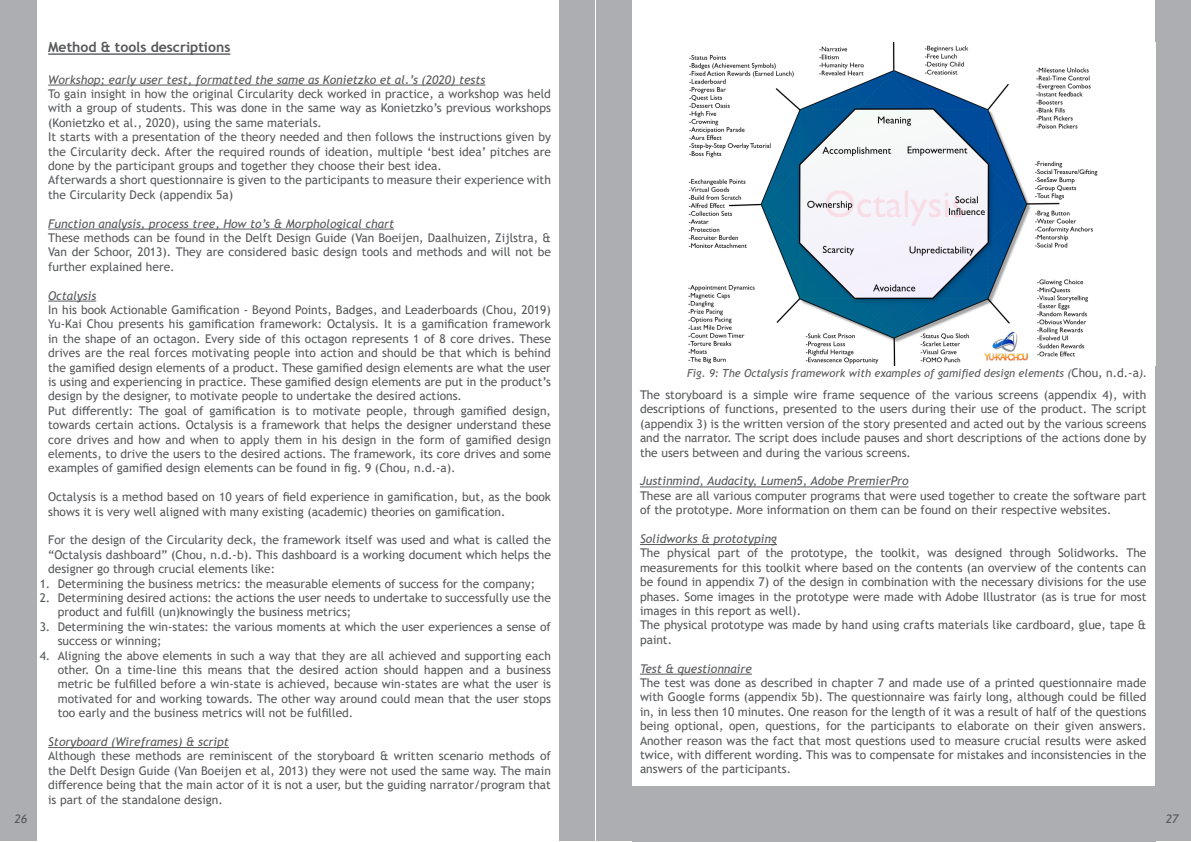
<style>
.page{position:relative;width:1191px;height:842px;background:#fff}
.page>*{position:absolute;margin:0;border:0;box-sizing:border-box;transform-origin:0 0}
.Paragraph_header{font:700 14px "Trebuchet MS";color:#57585a}
.Paragraph_Style_1{font:12px/14.4px "Trebuchet MS";color:#57585a;text-align:justify}
.Subsub_paragraph_hea{font:italic 12px "Trebuchet MS";color:#57585a}
.Figure_text{font:italic 11px "Trebuchet MS";color:#57585a}
.s1{font-style:normal;font-size:12px}
</style>
<div class="page">
<div style="left:595px;top:0;width:36px;height:841px;background:#adaeb2"></div>
<div style="left:559px;top:0;width:36px;height:841px;background:#adaeb2"></div>
<div style="left:1155px;top:0;width:36px;height:841px;background:#adaeb2"></div>
<div style="left:0;top:0;width:36px;height:841px;background:#adaeb2"></div>
<hr style="left:48px;top:53px;width:182px;height:2px;background:#57585a">
<hr style="left:48px;top:85px;width:437px;height:1px;background:#57585a">
<hr style="left:48px;top:229px;width:346px;height:1px;background:#57585a">
<hr style="left:48px;top:301px;width:48px;height:1px;background:#57585a">
<hr style="left:48px;top:747px;width:181px;height:1px;background:#57585a">
<hr style="left:640px;top:486px;width:268px;height:1px;background:#57585a">
<hr style="left:640px;top:544px;width:137px;height:1px;background:#57585a">
<hr style="left:640px;top:674px;width:112px;height:1px;background:#57585a">
<img style="left:688px;top:42px;width:410px;height:324px">
<div style="left:632px;top:787px;width:523px;height:55px;background:#adaeb2"></div>
<p class="Paragraph_header" style="left:48px;top:39px;width:184px">Method &amp; tools descriptions</p>
<p class="Subsub_paragraph_hea" style="left:48px;top:72px;width:439px">Workshop; early user test, formatted the same as Konietzko et al.’s (2020) tests</p>
<p class="Paragraph_Style_1" style="left:48px;top:86px;width:504px">To gain insight in how the original Circularity deck worked in practice, a workshop was held with a group of students. This was done in the same way as Konietzko’s previous workshops (Konietzko et al., 2020), using the same materials.</p>
<p class="Paragraph_Style_1" style="left:48px;top:130px;width:504px">It starts with a presentation of the theory needed and then follows the instructions given by the Circularity deck. After the required rounds of ideation, multiple ‘best idea’ pitches are done by the participant groups and together they choose their best idea.</p>
<p class="Paragraph_Style_1" style="left:48px;top:173px;width:504px">Afterwards a short questionnaire is given to the participants to measure their experience with the Circularity Deck (appendix 5a)</p>
<p class="Subsub_paragraph_hea" style="left:48px;top:216px;width:347px">Function analysis, process tree, How to’s &amp; Morphological chart</p>
<p class="Paragraph_Style_1" style="left:48px;top:230px;width:504px">These methods can be found in the Delft Design Guide (Van Boeijen, Daalhuizen, Zijlstra, &amp; Van der Schoor, 2013). They are considered basic design tools and methods and will not be further explained here.</p>
<p class="Subsub_paragraph_hea" style="left:48px;top:288px;width:50px">Octalysis</p>
<p class="Paragraph_Style_1" style="left:48px;top:302px;width:504px">In his book Actionable Gamification - Beyond Points, Badges, and Leaderboards (Chou, 2019)<br>Yu-Kai Chou presents his gamification framework: Octalysis. It is a gamification framework in the shape of an octagon. Every side of this octagon represents 1 of 8 core drives. These drives are the real forces motivating people into action and should be that which is behind the gamified design elements of a product. These gamified design elements are what the user is using and experiencing in practice. These gamified design elements are put in the product’s design by the designer, to motivate people to undertake the desired actions.</p>
<p class="Paragraph_Style_1" style="left:48px;top:403px;width:504px">Put differently: The goal of gamification is to motivate people, through gamified design, towards certain actions. Octalysis is a framework that helps the designer understand these core drives and how and when to apply them in his design in the form of gamified design elements, to drive the users to the desired actions. The framework, its core drives and some examples of gamified design elements can be found in fig. 9 (Chou, n.d.-a).</p>
<p class="Paragraph_Style_1" style="left:48px;top:490px;width:504px">Octalysis is a method based on 10 years of field experience in gamification, but, as the book shows it is very well aligned with many existing (academic) theories on gamification.</p>
<p class="Paragraph_Style_1" style="left:48px;top:533px;width:504px">For the design of the Circularity deck, the framework itself was used and what is called the “Octalysis dashboard” (Chou, n.d.-b). This dashboard is a working document which helps the designer go through crucial elements like:</p>
<p class="Paragraph_Style_1" style="left:40px;top:576px;width:497px">1. Determining the business metrics: the measurable elements of success for the company;</p>
<p class="Paragraph_Style_1" style="left:58px;top:590px;width:495px;text-indent:-18px">2. Determining desired actions: the actions the user needs to undertake to successfully use the product and fulfill (un)knowingly the business metrics;</p>
<p class="Paragraph_Style_1" style="left:58px;top:619px;width:495px;text-indent:-18px">3. Determining the win-states: the various moments at which the user experiences a sense of success or winning;</p>
<p class="Paragraph_Style_1" style="left:58px;top:648px;width:495px;text-indent:-18px">4. Aligning the above elements in such a way that they are all achieved and supporting each other. On a time-line this means that the desired action should happen and a business metric be fulfilled before a win-state is achieved, because win-states are what the user is motivated for and working towards. The other way around could mean that the user stops too early and the business metrics will not be fulfilled.</p>
<p class="Subsub_paragraph_hea" style="left:48px;top:734px;width:182px">Storyboard (Wireframes) &amp; script</p>
<p class="Paragraph_Style_1" style="left:48px;top:749px;width:504px">Although these methods are reminiscent of the storyboard &amp; written scenario methods of the Delft Design Guide (Van Boeijen et al, 2013) they were not used the same way. The main difference being that the main actor of it is not a user, but the guiding narrator/program that is part of the standalone design.</p>
<p class="Figure_text" style="left:687px;top:366px;width:461px">Fig. 9: The Octalysis framework with examples of gamified design elements (<span class="s1">Chou, n.d.-a</span>).</p>
<p class="Paragraph_Style_1" style="left:640px;top:387px;width:508px">The storyboard is a simple wire frame sequence of the various screens (appendix 4), with descriptions of functions, presented to the users during their use of the product. The script (appendix 3) is the written version of the story presented and acted out by the various screens and the narrator. The script does include pauses and short descriptions of the actions done by the users between and during the various screens.</p>
<p class="Subsub_paragraph_hea" style="left:640px;top:474px;width:270px">Justinmind, Audacity, Lumen5, Adobe PremierPro</p>
<p class="Paragraph_Style_1" style="left:640px;top:488px;width:508px">These are all various computer programs that were used together to create the software part of the prototype. More information on them can be found on their respective websites.</p>
<p class="Subsub_paragraph_hea" style="left:640px;top:531px;width:138px">Solidworks &amp; prototyping</p>
<p class="Paragraph_Style_1" style="left:640px;top:546px;width:508px">The physical part of the prototype, the toolkit, was designed through Solidworks. The measurements for this toolkit where based on the contents (an overview of the contents can be found in appendix 7) of the design in combination with the necessary divisions for the use phases. Some images in the prototype were made with Adobe Illustrator (as is true for most images in this report as well).</p>
<p class="Paragraph_Style_1" style="left:640px;top:618px;width:508px">The physical prototype was made by hand using crafts materials like cardboard, glue, tape &amp; paint.</p>
<p class="Subsub_paragraph_hea" style="left:640px;top:661px;width:113px">Test &amp; questionnaire</p>
<p class="Paragraph_Style_1" style="left:640px;top:675px;width:508px">The test was done as described in chapter 7 and made use of a printed questionnaire made with Google forms (appendix 5b). The questionnaire was fairly long, although could be filled in, in less then 10 minutes. One reason for the length of it was a result of half of the questions being optional, open, questions, for the participants to elaborate on their given answers.<br>Another reason was the fact that most questions used to measure crucial results were asked twice, with different wording. This was to compensate for mistakes and inconsistencies in the answers of the participants.</p>
<p class="Subsub_paragraph_hea" style="left:15px;top:811px;width:14px">26</p>
<p class="Subsub_paragraph_hea" style="left:1165px;top:811px;width:14px">27</p>
</div>
